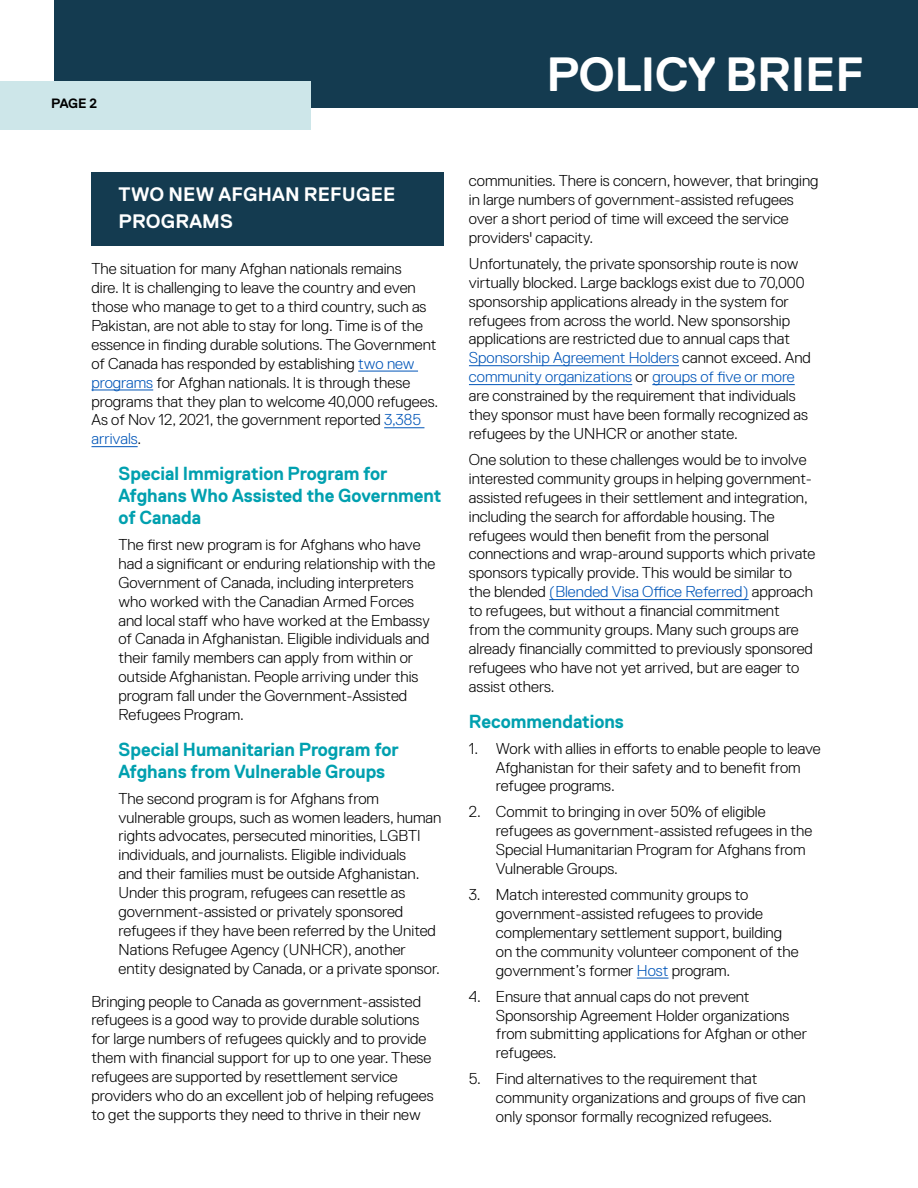
<style>
.page{position:relative;width:918px;height:1188px;background:#fff}
.page>*{position:absolute;margin:0;border:0;box-sizing:border-box;transform-origin:0 0}
.t1{font:700 48px "Replica Std";letter-spacing:-.01em;color:#fff}
.t2{font:700 19.5px/27px "Replica Std";letter-spacing:.01em;color:#fff}
.t3{font:700 18.9px/22px "Replica Std";color:#00a0af;scale:.95 1}
.t4{font:300 15.75px/18.9px "Replica Std";color:#000}
.t5{font:700 13.5px "Replica Std";color:#000}
.s1{color:#0055b8}
</style>
<div class="page">
<hr style="left:469px;top:365px;width:210px;height:1px;background:#0055b8">
<hr style="left:469px;top:384px;width:163px;height:1px;background:#0055b8">
<hr style="left:652px;top:384px;width:143px;height:1px;background:#0055b8">
<hr style="left:549px;top:599px;width:200px;height:1px;background:#0055b8">
<hr style="left:637px;top:978px;width:32px;height:1px;background:#0055b8">
<div style="left:92px;top:172px;width:352px;height:74px;background:#143b50"></div>
<hr style="left:358px;top:371px;width:60px;height:1px;background:#0055b8">
<hr style="left:92px;top:390px;width:61px;height:1px;background:#0055b8">
<hr style="left:384px;top:428px;width:40px;height:1px;background:#0055b8">
<hr style="left:92px;top:446px;width:46px;height:1px;background:#0055b8">
<div style="left:54px;top:0;width:864px;height:108px;background:#143b50"></div>
<div style="left:0;top:81px;width:310px;height:49px;background:#cde6e9"></div>
<p class="t5" style="left:51px;top:96px;width:48px">PAGE 2</p>
<p class="t2" style="left:119px;top:181px;width:278px">TWO NEW AFGHAN REFUGEE<br>PROGRAMS</p>
<p class="t4" style="left:92px;top:259px;width:348px">The situation for many Afghan nationals remains<br>dire. It is challenging to leave the country and even those who manage to get to a third country, such as Pakistan, are not able to stay for long. Time is of the essence in finding durable solutions. The Government of Canada has responded by establishing <span class="s1">two new programs</span> for Afghan nationals. It is through these programs that they plan to welcome 40,000 refugees.<br>As of Nov 12, 2021, the government reported <span class="s1">3,385 arrivals</span>.</p>
<p class="t3" style="left:118px;top:462px;width:341px">Special Immigration Program for<br>Afghans Who Assisted the Government of Canada</p>
<p class="t4" style="left:118px;top:535px;width:318px">The first new program is for Afghans who have had a significant or enduring relationship with the Government of Canada, including interpreters who worked with the Canadian Armed Forces and local staff who have worked at the Embassy of Canada in Afghanistan. Eligible individuals and their family members can apply from within or outside Afghanistan. People arriving under this program fall under the Government-Assisted Refugees Program.</p>
<p class="t3" style="left:118px;top:738px;width:297px">Special Humanitarian Program for<br>Afghans from Vulnerable Groups</p>
<p class="t4" style="left:118px;top:789px;width:324px">The second program is for Afghans from vulnerable groups, such as women leaders, human rights advocates, persecuted minorities, LGBTI individuals, and journalists. Eligible individuals<br>and their families must be outside Afghanistan.<br>Under this program, refugees can resettle as government-assisted or privately sponsored refugees if they have been referred by the United Nations Refugee Agency (UNHCR), another entity designated by Canada, or a private sponsor.</p>
<p class="t4" style="left:92px;top:992px;width:344px">Bringing people to Canada as government-assisted refugees is a good way to provide durable solutions for large numbers of refugees quickly and to provide them with financial support for up to one year. These refugees are supported by resettlement service providers who do an excellent job of helping refugees to get the supports they need to thrive in their new</p>
<h1 class="t1" style="left:546px;top:48px;width:319px">POLICY BRIEF</h1>
<p class="t4" style="left:469px;top:171px;width:351px">communities. There is concern, however, that bringing in large numbers of government-assisted refugees over a short period of time will exceed the service providers' capacity.</p>
<p class="t4" style="left:469px;top:254px;width:343px">Unfortunately, the private sponsorship route is now virtually blocked. Large backlogs exist due to 70,000 sponsorship applications already in the system for refugees from across the world. New sponsorship applications are restricted due to annual caps that <span class="s1">Sponsorship Agreement Holders</span> cannot exceed. And <span class="s1">community organizations</span> or <span class="s1">groups of five or more </span>are constrained by the requirement that individuals they sponsor must have been formally recognized as refugees by the UNHCR or another state.</p>
<p class="t4" style="left:469px;top:450px;width:348px">One solution to these challenges would be to involve interested community groups in helping government&shy;assisted refugees in their settlement and integration, including the search for affordable housing. The refugees would then benefit from the personal connections and wrap-around supports which private sponsors typically provide. This would be similar to the blended <span class="s1">(Blended Visa Office Referred)</span> approach to refugees, but without a financial commitment<br>from the community groups. Many such groups are already financially committed to previously sponsored refugees who have not yet arrived, but are eager to assist others.</p>
<p class="t3" style="left:469px;top:710px;width:165px">Recommendations</p>
<p class="t4" style="left:496px;top:739px;width:326px;text-indent:-27px">1. Work with allies in efforts to enable people to leave<br>Afghanistan for their safety and to benefit from refugee programs.</p>
<p class="t4" style="left:496px;top:803px;width:318px;text-indent:-27px">2. Commit to bringing in over 50% of eligible refugees as government-assisted refugees in the Special Humanitarian Program for Afghans from Vulnerable Groups.</p>
<p class="t4" style="left:496px;top:885px;width:304px;text-indent:-27px">3. Match interested community groups to government-assisted refugees to provide complementary settlement support, building on the community volunteer component of the government’s former <span class="s1">Host</span> program.</p>
<p class="t4" style="left:496px;top:987px;width:313px;text-indent:-27px">4. Ensure that annual caps do not prevent Sponsorship Agreement Holder organizations from submitting applications for Afghan or other refugees.</p>
<p class="t4" style="left:496px;top:1070px;width:311px;text-indent:-27px">5. Find alternatives to the requirement that community organizations and groups of five can only sponsor formally recognized refugees.</p>
</div>
